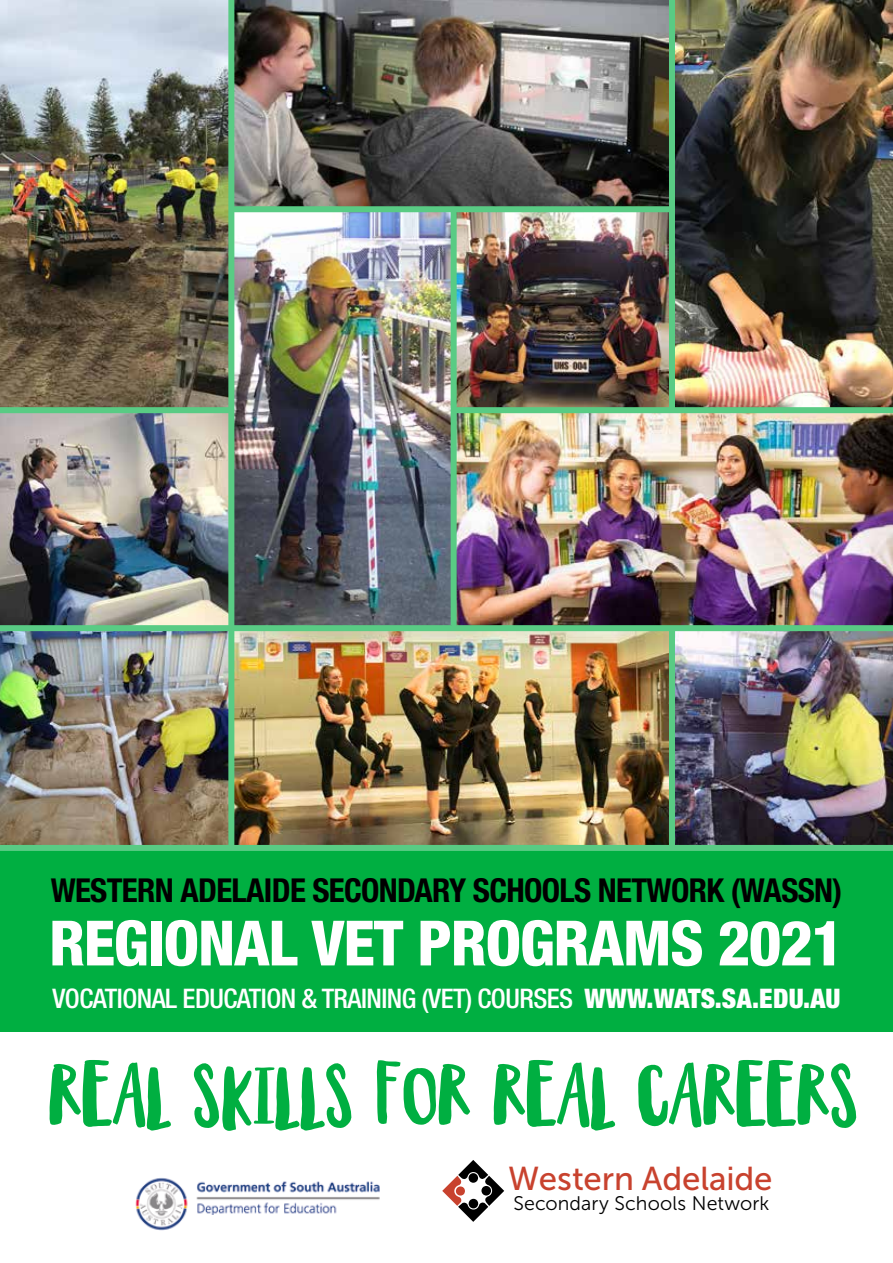
<style>
.page{position:relative;width:893px;height:1263px;background:#fff}
.page>*{position:absolute;margin:0;border:0;box-sizing:border-box;transform-origin:0 0}
.t1{font:79.5px "Quickfox";letter-spacing:-.01em;color:#00af41;scale:1.1 1}
.t2{font:800 condensed 62.55px "Helvetica Neue LT Pro";letter-spacing:-.02em;color:#fff}
.t3{font:700 condensed 33px "Helvetica Neue LT Pro";letter-spacing:-.02em;color:#000}
.t4{font:33px "Museo Sans 500";letter-spacing:-.005em;color:#c8422e}
.t5{font:500 condensed 27px "Helvetica Neue LT Pro";letter-spacing:-.02em;color:#fff}
.t6{font:19.65px "Museo Sans 300";letter-spacing:.005em;color:#000}
.s1{font-weight:900}
</style>
<div class="page">
<div style="left:0;top:850px;width:893px;height:181px;background:#00af41"></div>
<img style="left:457px;top:413px;width:436px;height:212px">
<img style="left:0;top:0;width:228px;height:407px">
<img style="left:234px;top:212px;width:217px;height:413px">
<img style="left:675px;top:0;width:218px;height:407px">
<img style="left:234px;top:0;width:435px;height:206px">
<img style="left:0;top:631px;width:228px;height:214px">
<img style="left:234px;top:631px;width:659px;height:214px">
<img style="left:0;top:413px;width:228px;height:212px">
<img style="left:457px;top:212px;width:212px;height:195px">
<img style="left:135px;top:1178px;width:245px;height:53px">
<div style="left:338px;top:1201px;width:27px;height:18px;background:#fff"></div>
<div style="left:192px;top:1215px;width:111px;height:19px;background:#fff"></div>
<svg style="left:442px;top:1160px;width:62px;height:62px"></svg>
<div style="left:481px;top:1186px;width:10px;height:10px;background:#000;border-radius:50%"></div>
<div style="left:469px;top:1199px;width:9px;height:9px;background:#000;border-radius:50%"></div>
<div style="left:469px;top:1173px;width:9px;height:10px;background:#000;border-radius:50%"></div>
<div style="left:456px;top:1186px;width:9px;height:10px;background:#c8422e;border-radius:50%"></div>
<div style="left:0;top:407px;width:231px;height:6px;background:#59cb84"></div>
<div style="left:456px;top:407px;width:437px;height:6px;background:#59cb84"></div>
<div style="left:0;top:625px;width:893px;height:6px;background:#59cb84"></div>
<div style="left:0;top:845px;width:893px;height:6px;background:#59cb84"></div>
<div style="left:232px;top:206px;width:443px;height:6px;background:#59cb84"></div>
<div style="left:228px;top:0;width:6px;height:848px;background:#59cb84"></div>
<div style="left:669px;top:0;width:6px;height:410px;background:#59cb84"></div>
<div style="left:669px;top:628px;width:6px;height:220px;background:#59cb84"></div>
<div style="left:451px;top:211px;width:6px;height:414px;background:#59cb84"></div>
<p class="t3" style="left:51px;top:871px;width:793px">WESTERN ADELAIDE SECONDARY SCHOOLS NETWORK (WASSN)</p>
<h2 class="t2" style="left:49px;top:904px;width:796px">REGIONAL VET PROGRAMS 2021</h2>
<p class="t5" style="left:53px;top:982px;width:789px">VOCATIONAL EDUCATION &amp; TRAINING (VET) COURSES <span class="s1">WWW.WATS.SA.EDU.AU</span></p>
<h1 class="t1" style="left:48px;top:1038px;width:739px">REAL SKILLS FOR REAL CAREERS</h1>
<p class="t4" style="left:508px;top:1160px;width:266px">Western Adelaide</p>
<p class="t6" style="left:513px;top:1193px;width:257px">Secondary Schools Network</p>
</div>
